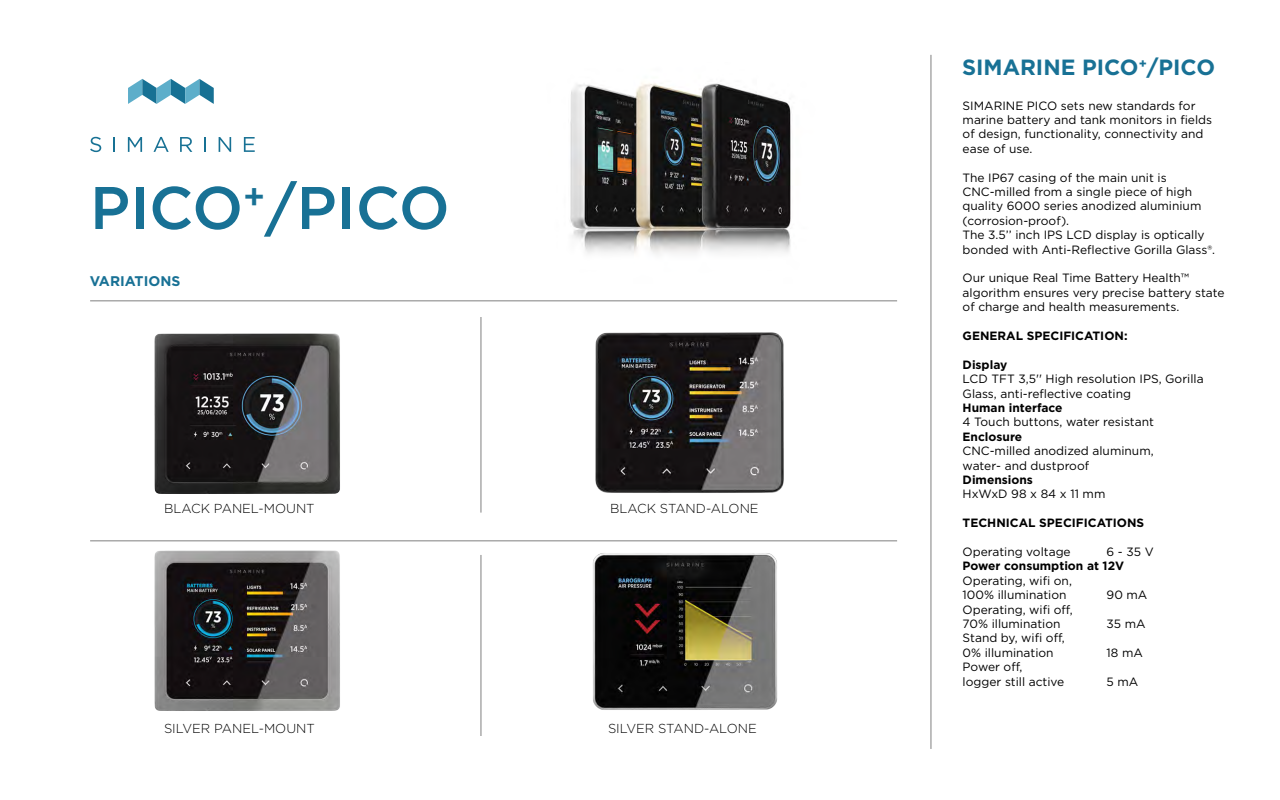
<style>
.page{position:relative;width:1280px;height:800px;background:#fff}
.page>*{position:absolute;margin:0;border:0;box-sizing:border-box;transform-origin:0 0}
.t1{font:500 60px "Gotham";color:#187195}
.t2{font:700 22px "Gotham";color:#187195}
.t3{font:700 14px "Gotham";color:#187195}
.t4{font:300 13px "Gotham";color:#000}
.t5{font:12px/14.4px "Gotham";color:#000}
.t6{font:700 12px "Gotham";color:#000}
</style>
<div class="page">
<svg style="left:90px;top:137px;width:11px;height:15px"></svg>
<svg style="left:113px;top:137px;width:2px;height:15px"></svg>
<svg style="left:128px;top:137px;width:14px;height:15px"></svg>
<svg style="left:154px;top:137px;width:15px;height:15px"></svg>
<svg style="left:180px;top:137px;width:12px;height:15px"></svg>
<svg style="left:204px;top:137px;width:2px;height:15px"></svg>
<svg style="left:219px;top:137px;width:12px;height:15px"></svg>
<svg style="left:244px;top:137px;width:11px;height:15px"></svg>
<svg style="left:128px;top:79px;width:86px;height:25px"></svg>
<hr style="left:90px;top:300px;width:807px;height:1px;background:#808080">
<hr style="left:930px;top:55px;width:1px;height:694px;background:#808080">
<img style="left:595px;top:332px;width:189px;height:161px">
<img style="left:544px;top:541px;width:285px;height:169px">
<img style="left:110px;top:541px;width:270px;height:170px">
<img style="left:154px;top:333px;width:186px;height:161px">
<hr style="left:90px;top:540px;width:807px;height:1px;background:#808080">
<hr style="left:480px;top:317px;width:1px;height:196px;background:#808080">
<hr style="left:480px;top:555px;width:1px;height:181px;background:#808080">
<img style="left:570px;top:83px;width:221px;height:171px">
<h1 class="t1" style="left:90px;top:169px;width:361px">PICO<sup>+</sup>/PICO</h1>
<p class="t3" style="left:90px;top:272px;width:92px">VARIATIONS</p>
<p class="t4" style="left:164px;top:500px;width:152px">BLACK PANEL-MOUNT</p>
<p class="t4" style="left:610px;top:500px;width:150px">BLACK STAND-ALONE</p>
<p class="t4" style="left:164px;top:720px;width:152px">SILVER PANEL-MOUNT</p>
<p class="t4" style="left:608px;top:720px;width:150px">SILVER STAND-ALONE</p>
<h2 class="t2" style="left:962px;top:53px;width:255px">SIMARINE PICO<sup>+</sup>/PICO</h2>
<p class="t5" style="left:963px;top:98px;width:251px">SIMARINE PICO sets new standards for marine battery and tank monitors in fields of design, functionality, connectivity and ease of use.</p>
<p class="t5" style="left:963px;top:170px;width:254px">The IP67 casing of the main unit is CNC-milled from a single piece of high quality 6000 series anodized aluminium (corrosion-proof).<br>The 3.5’’ inch IPS LCD display is optically bonded with Anti-Reflective Gorilla Glass®.</p>
<p class="t5" style="left:963px;top:271px;width:264px">Our unique Real Time Battery Health™ algorithm ensures very precise battery state of charge and health measurements.</p>
<p class="t6" style="left:963px;top:328px;width:166px">GENERAL SPECIFICATION:</p>
<p class="t6" style="left:963px;top:357px;width:46px">Display</p>
<p class="t5" style="left:963px;top:371px;width:243px">LCD TFT 3,5'' High resolution IPS, Gorilla<br>Glass, anti-reflective coating</p>
<p class="t6" style="left:963px;top:400px;width:101px">Human interface</p>
<p class="t5" style="left:963px;top:415px;width:193px">4 Touch buttons, water resistant</p>
<p class="t6" style="left:963px;top:429px;width:61px">Enclosure</p>
<p class="t5" style="left:963px;top:443px;width:193px">CNC-milled anodized aluminum, water- and dustproof</p>
<p class="t6" style="left:963px;top:472px;width:72px">Dimensions</p>
<p class="t5" style="left:963px;top:487px;width:144px">HxWxD 98 x 84 x 11 mm</p>
<p class="t6" style="left:963px;top:515px;width:183px">TECHNICAL SPECIFICATIONS</p>
<p class="t5" style="left:963px;top:544px;width:110px">Operating voltage</p>
<p class="t5" style="left:1107px;top:544px;width:49px">6 - 35 V</p>
<p class="t6" style="left:963px;top:558px;width:163px">Power consumption at 12V</p>
<p class="t5" style="left:963px;top:573px;width:111px">Operating, wifi on,<br>100% illumination</p>
<p class="t5" style="left:1107px;top:587px;width:42px">90 mA</p>
<p class="t5" style="left:963px;top:602px;width:112px">Operating, wifi off,<br>70% illumination</p>
<p class="t5" style="left:963px;top:631px;width:104px">Stand by, wifi off,<br>0% illumination</p>
<p class="t5" style="left:963px;top:659px;width:103px">Power off, logger still active</p>
<p class="t5" style="left:1107px;top:616px;width:41px">35 mA</p>
<p class="t5" style="left:1107px;top:645px;width:38px">18 mA</p>
<p class="t5" style="left:1107px;top:674px;width:33px">5 mA</p>
</div>
